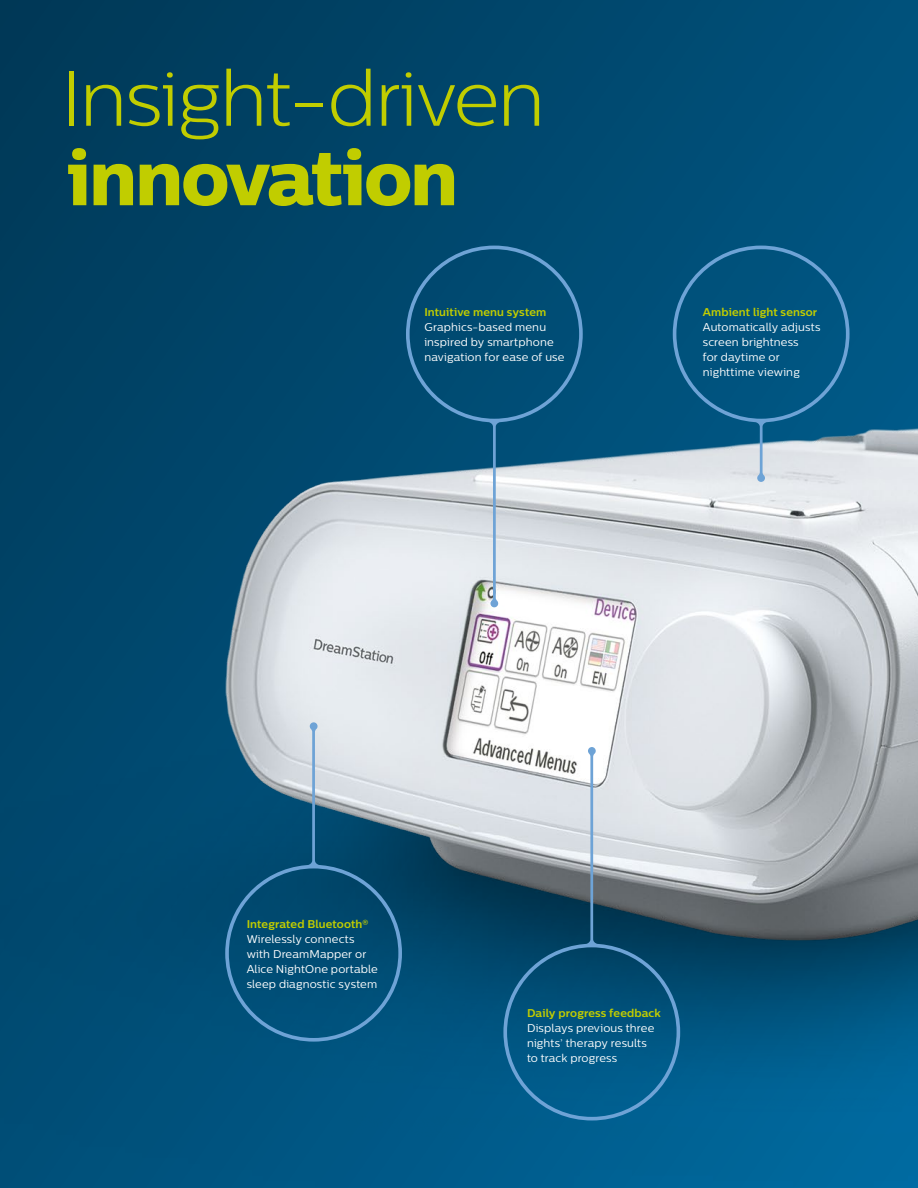
<style>
.page{position:relative;width:918px;height:1188px;background:#fff}
.page>*{position:absolute;margin:0;border:0;box-sizing:border-box;transform-origin:0 0}
.t1{font:300 78px "Centrale Sans";letter-spacing:-.025em;color:#c1cd00}
.t2{font:78px "Centrale Sans X Bold";letter-spacing:-.025em;color:#c1cd00}
.t3{font:11.25px/15px "Centrale Sans";letter-spacing:.015em;color:#fff}
.t4{font:700 11.25px "Centrale Sans";letter-spacing:.01em;color:#c1cd00}
</style>
<div class="page">
<div style="left:0;top:0;width:918px;height:1188px;background:linear-gradient(to right,#003957,#00537e)"></div>
<img style="left:0;top:181px;width:918px;height:1007px">
<svg style="left:225px;top:722px;width:177px;height:320px;background:#356e8e"></svg>
<svg style="left:503px;top:747px;width:177px;height:374px;background:#53829c"></svg>
<svg style="left:406px;top:245px;width:177px;height:362px;background:#5787a1"></svg>
<svg style="left:673px;top:245px;width:177px;height:237px;background:#286e93"></svg>
<h1 class="t1" style="left:61px;top:54px;width:486px">Insight-driven</h1>
<h1 class="t2" style="left:67px;top:129px;width:393px">innovation</h1>
<p class="t4" style="left:424px;top:305px;width:123px">Intuitive menu system</p>
<p class="t3" style="left:424px;top:320px;width:142px">Graphics-based menu inspired by smartphone navigation for ease of use</p>
<p class="t4" style="left:703px;top:305px;width:116px">Ambient light sensor</p>
<p class="t3" style="left:703px;top:320px;width:119px">Automatically adjusts screen brightness<br>for daytime or nighttime viewing</p>
<p class="t4" style="left:247px;top:918px;width:124px">Integrated Bluetooth®</p>
<p class="t3" style="left:247px;top:932px;width:133px">Wirelessly connects with DreamMapper or<br>Alice NightOne portable sleep diagnostic system</p>
<p class="t4" style="left:527px;top:1007px;width:135px">Daily progress feedback</p>
<p class="t3" style="left:527px;top:1021px;width:129px">Displays previous three nights’ therapy results to track progress</p>
</div>
